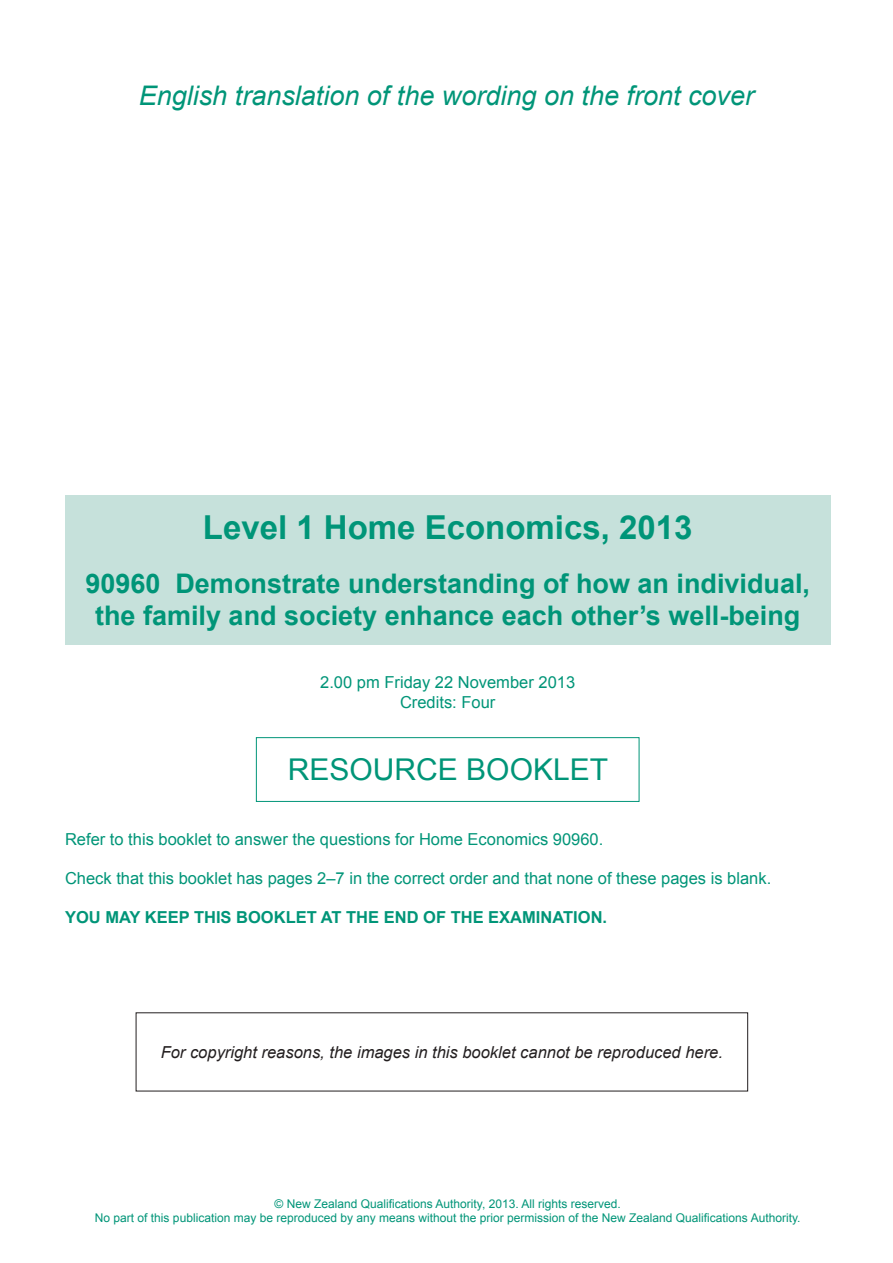
<style>
.page{position:relative;width:893px;height:1263px;background:#fff}
.page>*{position:absolute;margin:0;border:0;box-sizing:border-box;transform-origin:0 0}
.t1{font:700 33px "Arial";color:#009578}
.t2{font:30px "Arial";color:#009578}
.t3{font:700 27px/32.4px "Arial";color:#009578;text-align:center}
.Body{font:italic 27px "Arial";color:#009578}
.Instructions{font:16.5px "Arial";color:#009578}
.t4{font:italic 16.5px "Arial";color:#231f20}
.Instructions-2{font:700 16.5px "Arial";color:#009578}
.Exam_date___Credits{font:16.5px/19.8px "Arial";color:#009578;text-align:center}
.Copyright_notice{font:12px "Arial";color:#009578}
</style>
<div class="page">
<div style="left:65px;top:495px;width:765px;height:150px;background:#c6e1db"></div>
<div style="left:256px;top:737px;width:383px;height:65px;border:1px solid #009578"></div>
<p class="Body" style="left:139px;top:78px;width:617px">English translation of the wording on the front cover</p>
<p class="t1" style="left:203px;top:506px;width:491px">Level 1 Home Economics, 2013</p>
<p class="t3" style="left:85px;top:568px;width:726px">90960 Demonstrate understanding of how an individual, the family and society enhance each other’s well-being</p>
<p class="Exam_date___Credits" style="left:320px;top:672px;width:256px">2.00 pm Friday 22 November 2013<br>Credits: Four</p>
<p class="t2" style="left:288px;top:750px;width:322px">RESOURCE BOOKLET</p>
<p class="Instructions" style="left:65px;top:828px;width:540px">Refer to this booklet to answer the questions for Home Economics 90960.</p>
<p class="Instructions" style="left:65px;top:867px;width:708px">Check that this booklet has pages 2–7 in the correct order and that none of these pages is blank.</p>
<p class="Instructions-2" style="left:65px;top:906px;width:544px">YOU MAY KEEP THIS BOOKLET AT THE END OF THE EXAMINATION.</p>
<p class="t4" style="left:161px;top:1041px;width:564px">For copyright reasons, the images in this booklet cannot be reproduced here.</p>
<p class="Copyright_notice" style="left:275px;top:1195px;width:348px">© New Zealand Qualifications Authority, 2013. All rights reserved.</p>
<p class="Copyright_notice" style="left:95px;top:1210px;width:707px">No part of this publication may be reproduced by any means without the prior permission of the New Zealand Qualifications Authority.</p>
</div>
